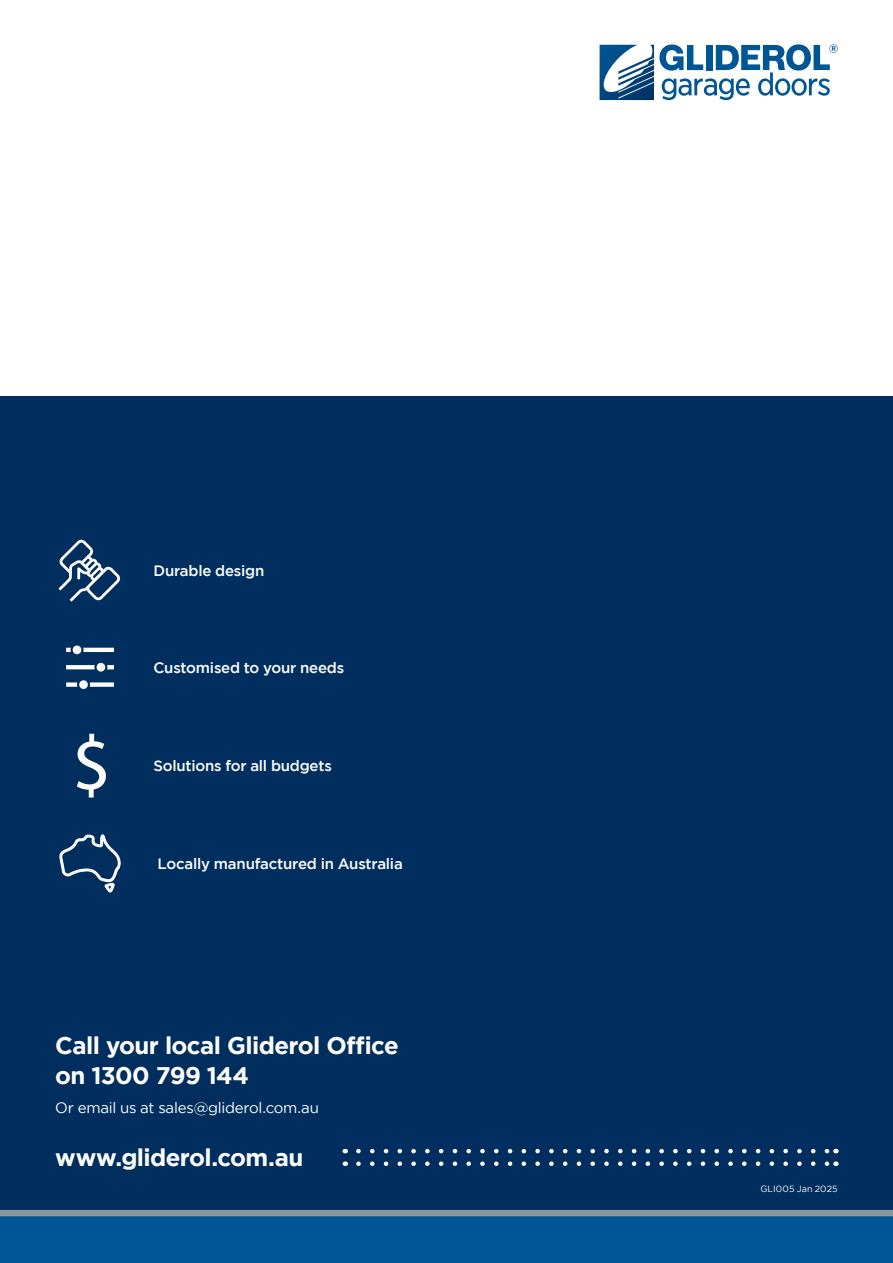
<style>
.page{position:relative;width:893px;height:1263px;background:#fff}
.page>*{position:absolute;margin:0;border:0;box-sizing:border-box;transform-origin:0 0}
._02_CONTENT_Body_Text{font:700 24px/30px "Gotham";letter-spacing:-.025em;color:#fff}
._02_CONTENT_Table_Text{font:500 15px "Gotham";letter-spacing:-.015em;color:#fff}
._02_CONTENT_Body_Text-2{font:15px "Gotham";letter-spacing:-.015em;color:#fff}
._02_CONTENT_Body_Text-3{font:9px "Gotham";letter-spacing:.01em;color:#fff}
</style>
<div class="page">
<div style="left:0;top:396px;width:893px;height:867px;background:#002e5e"></div>
<svg style="left:358px;top:1149px;width:471px;height:4px"></svg>
<svg style="left:358px;top:1161px;width:471px;height:5px"></svg>
<svg style="left:600px;top:44px;width:238px;height:56px"></svg>
<svg style="left:59px;top:539px;width:62px;height:63px"></svg>
<svg style="left:66px;top:648px;width:5px;height:4px"></svg>
<svg style="left:83px;top:648px;width:31px;height:4px"></svg>
<svg style="left:66px;top:665px;width:29px;height:4px"></svg>
<svg style="left:107px;top:665px;width:7px;height:4px"></svg>
<svg style="left:66px;top:682px;width:11px;height:5px"></svg>
<svg style="left:90px;top:682px;width:24px;height:5px"></svg>
<div style="left:73px;top:645px;width:8px;height:9px;background:#fff;border-radius:50%"></div>
<div style="left:97px;top:663px;width:8px;height:9px;background:#fff;border-radius:50%"></div>
<div style="left:79px;top:680px;width:9px;height:9px;background:#fff;border-radius:50%"></div>
<svg style="left:77px;top:734px;width:29px;height:63px"></svg>
<svg style="left:59px;top:834px;width:61px;height:59px"></svg>
<div style="left:0;top:1211px;width:893px;height:52px;background:#005595"></div>
<div style="left:0;top:1210px;width:893px;height:6px;background:#8a959e"></div>
<p class="_02_CONTENT_Table_Text" style="left:153px;top:562px;width:112px">Durable design</p>
<p class="_02_CONTENT_Table_Text" style="left:153px;top:659px;width:192px">Customised to your needs</p>
<p class="_02_CONTENT_Table_Text" style="left:153px;top:757px;width:180px">Solutions for all budgets</p>
<p class="_02_CONTENT_Table_Text" style="left:158px;top:855px;width:247px">Locally manufactured in Australia</p>
<p class="_02_CONTENT_Body_Text" style="left:55px;top:1029px;width:345px">Call your local Gliderol Office on 1300 799 144</p>
<p class="_02_CONTENT_Body_Text-2" style="left:55px;top:1099px;width:265px">Or email us at sales@gliderol.com.au</p>
<p class="_02_CONTENT_Body_Text" style="left:55px;top:1142px;width:250px">www.gliderol.com.au</p>
<p class="_02_CONTENT_Body_Text-3" style="left:760px;top:1183px;width:79px">GLI005 Jan 2025</p>
</div>
